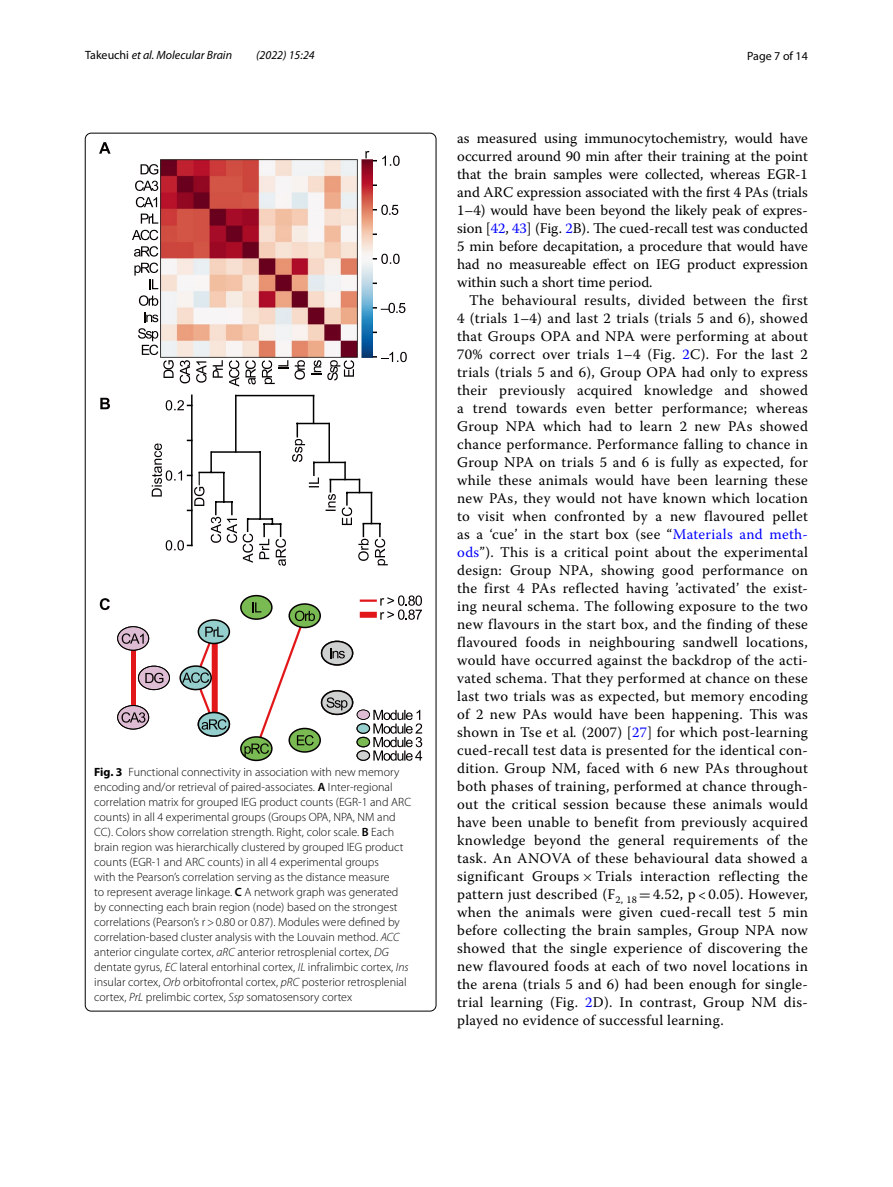
<style>
.page{position:relative;width:893px;height:1187px;background:#fff}
.page>*{position:absolute;margin:0;border:0;box-sizing:border-box;transform-origin:0 0}
.t1{font:14.7px/18px "Warnock Pro";letter-spacing:.01em;color:#000;text-align:justify}
.t2{font:300 12px/15px "Myriad Pro";color:#000}
.t3{font:italic 12px "Myriad Pro";color:#000}
.t4{font:12px "Myriad Pro";color:#000}
.s1{font-style:normal}
.s2{font-weight:700}
.s3{font-weight:600}
.s4{font-style:italic}
.s5{color:#00f}
.s6{font-family:"MTSY"}
</style>
<div class="page">
<img style="left:160px;top:160px;width:213px;height:197px">
<hr style="left:131px;top:650px;width:4px;height:55px;background:#e2171a">
<svg style="left:100px;top:598px;width:10px;height:12px"></svg>
<svg style="left:100px;top:398px;width:10px;height:11px"></svg>
<svg style="left:179px;top:665px;width:33px;height:25px"></svg>
<svg style="left:241px;top:736px;width:31px;height:24px"></svg>
<div style="left:240px;top:736px;width:33px;height:25px;border:2px solid #050200;border-radius:50%"></div>
<svg style="left:288px;top:727px;width:33px;height:25px"></svg>
<svg style="left:321px;top:690px;width:32px;height:25px"></svg>
<svg style="left:321px;top:640px;width:32px;height:25px"></svg>
<svg style="left:288px;top:603px;width:33px;height:25px"></svg>
<svg style="left:240px;top:595px;width:33px;height:25px"></svg>
<svg style="left:326px;top:697px;width:21px;height:13px"></svg>
<svg style="left:330px;top:648px;width:15px;height:10px"></svg>
<svg style="left:182px;top:602px;width:133px;height:154px"></svg>
<hr style="left:191px;top:395px;width:2px;height:150px;background:#000">
<hr style="left:259px;top:452px;width:2px;height:67px;background:#000">
<hr style="left:314px;top:461px;width:31px;height:2px;background:#000">
<hr style="left:236px;top:395px;width:78px;height:1px;background:#000">
<hr style="left:297px;top:423px;width:32px;height:1px;background:#000">
<hr style="left:212px;top:451px;width:48px;height:2px;background:#000">
<hr style="left:199px;top:471px;width:25px;height:2px;background:#000">
<hr style="left:223px;top:473px;width:2px;height:28px;background:#000">
<hr style="left:210px;top:452px;width:2px;height:20px;background:#000">
<hr style="left:235px;top:395px;width:2px;height:57px;background:#000">
<hr style="left:328px;top:423px;width:2px;height:39px;background:#000">
<svg style="left:292px;top:395px;width:27px;height:92px"></svg>
<svg style="left:326px;top:462px;width:62px;height:103px"></svg>
<svg style="left:243px;top:518px;width:43px;height:47px"></svg>
<svg style="left:211px;top:501px;width:26px;height:42px"></svg>
<svg style="left:152px;top:443px;width:30px;height:53px"></svg>
<svg style="left:166px;top:400px;width:26px;height:10px"></svg>
<svg style="left:188px;top:472px;width:16px;height:39px"></svg>
<svg style="left:166px;top:540px;width:26px;height:10px"></svg>
<svg style="left:360px;top:595px;width:62px;height:24px"></svg>
<svg style="left:117px;top:626px;width:32px;height:24px"></svg>
<svg style="left:138px;top:665px;width:32px;height:25px"></svg>
<svg style="left:117px;top:705px;width:32px;height:24px"></svg>
<svg style="left:356px;top:709px;width:66px;height:52px"></svg>
<svg style="left:99px;top:142px;width:12px;height:12px"></svg>
<svg style="left:141px;top:213px;width:17px;height:11px"></svg>
<svg style="left:144px;top:312px;width:14px;height:10px"></svg>
<svg style="left:139px;top:295px;width:19px;height:11px"></svg>
<svg style="left:134px;top:262px;width:24px;height:27px"></svg>
<svg style="left:134px;top:246px;width:24px;height:10px"></svg>
<svg style="left:132px;top:230px;width:26px;height:10px"></svg>
<svg style="left:136px;top:197px;width:21px;height:10px"></svg>
<svg style="left:135px;top:180px;width:23px;height:11px"></svg>
<svg style="left:141px;top:164px;width:17px;height:10px"></svg>
<svg style="left:213px;top:360px;width:10px;height:18px"></svg>
<svg style="left:327px;top:360px;width:27px;height:20px"></svg>
<svg style="left:311px;top:360px;width:10px;height:14px"></svg>
<svg style="left:295px;top:360px;width:10px;height:19px"></svg>
<svg style="left:262px;top:360px;width:26px;height:24px"></svg>
<svg style="left:245px;top:360px;width:11px;height:24px"></svg>
<svg style="left:229px;top:360px;width:10px;height:26px"></svg>
<svg style="left:196px;top:361px;width:11px;height:21px"></svg>
<svg style="left:180px;top:360px;width:10px;height:23px"></svg>
<svg style="left:138px;top:328px;width:36px;height:50px"></svg>
<svg style="left:365px;top:151px;width:35px;height:15px"></svg>
<svg style="left:373px;top:254px;width:27px;height:10px"></svg>
<svg style="left:373px;top:205px;width:25px;height:10px"></svg>
<svg style="left:373px;top:303px;width:32px;height:10px"></svg>
<svg style="left:373px;top:352px;width:34px;height:10px"></svg>
<p class="t3" style="left:85px;top:48px;width:149px"><span class="s1">Takeuchi</span> et al. Molecular Brain</p>
<p class="t3" style="left:256px;top:48px;width:60px">(2022) 15:24</p>
<p class="t4" style="left:747px;top:48px;width:62px">Page 7 of 14</p>
<p class="t2" style="left:94px;top:765px;width:318px"><span class="s2">Fig. 3</span> Functional connectivity in association with new memory encoding and/or retrieval of paired-associates. <span class="s3">A</span> Inter-regional correlation matrix for grouped IEG product counts (EGR-1 and ARC counts) in all 4 experimental groups (Groups OPA, NPA, NM and CC). Colors show correlation strength. Right, color scale. <span class="s3">B</span> Each brain region was hierarchically clustered by grouped IEG product counts (EGR-1 and ARC counts) in all 4 experimental groups<br>with the Pearson’s correlation serving as the distance measure<br>to represent average linkage. <span class="s3">C</span> A network graph was generated by connecting each brain region (node) based on the strongest correlations (Pearson’s r&gt;0.80 or 0.87). Modules were defined by correlation-based cluster analysis with the Louvain method. <span class="s4">ACC </span>anterior cingulate cortex, <span class="s4">aRC</span> anterior retrosplenial cortex, <span class="s4">DG </span>dentate gyrus, <span class="s4">EC</span> lateral entorhinal cortex, <span class="s4">IL</span> infralimbic cortex, <span class="s4">Ins </span>insular cortex, <span class="s4">Orb</span> orbitofrontal cortex, <span class="s4">pRC</span> posterior retrosplenial cortex, <span class="s4">PrL</span> prelimbic cortex, <span class="s4">Ssp</span> somatosensory cortex</p>
<p class="t1" style="left:457px;top:128px;width:352px">as measured using immunocytochemistry, would have occurred around 90 min after their training at the point that the brain samples were collected, whereas EGR-1 and ARC expression associated with the first 4 PAs (trials 1–4) would have been beyond the likely peak of expres&shy;sion [<span class="s5">42</span>, <span class="s5">43</span>] (Fig. <span class="s5">2</span>B). The cued-recall test was conducted 5 min before decapitation, a procedure that would have had no measureable effect on IEG product expression within such a short time period.</p>
<p class="t1" style="left:457px;top:290px;width:352px;text-indent:12px">The behavioural results, divided between the first 4 (trials 1–4) and last 2 trials (trials 5 and 6), showed that Groups OPA and NPA were performing at about 70% correct over trials 1–4 (Fig. <span class="s5">2</span>C). For the last 2 trials (trials 5 and 6), Group OPA had only to express their previously acquired knowledge and showed a trend towards even better performance; whereas Group NPA which had to learn 2 new PAs showed chance performance. Performance falling to chance in Group NPA on trials 5 and 6 is fully as expected, for while these animals would have been learning these new PAs, they would not have known which location to visit when confronted by a new flavoured pellet as a ‘cue’ in the start box (see “<span class="s5">Materials and meth&shy;ods</span>”). This is a critical point about the experimental design: Group NPA, showing good performance on the first 4 PAs reflected having ’activated’ the exist&shy;ing neural schema. The following exposure to the two new flavours in the start box, and the finding of these flavoured foods in neighbouring sandwell locations, would have occurred against the backdrop of the acti&shy;vated schema. That they performed at chance on these last two trials was as expected, but memory encoding of 2 new PAs would have been happening. This was shown in Tse et al<span class="s4">.</span> (2007) [<span class="s5">27</span>] for which post-learning cued-recall test data is presented for the identical con&shy;dition. Group NM, faced with 6 new PAs throughout both phases of training, performed at chance through&shy;out the critical session because these animals would have been unable to benefit from previously acquired knowledge beyond the general requirements of the task. An ANOVA of these behavioural data showed a significant Groups <span class="s6">×</span> Trials interaction reflecting the pattern just described (F<sub>2,</sub> <sub>18</sub> <span class="s6">=</span> 4.52, p &lt; 0.05). However, when the animals were given cued-recall test 5 min before collecting the brain samples, Group NPA now showed that the single experience of discovering the new flavoured foods at each of two novel locations in the arena (trials 5 and 6) had been enough for single&shy;trial learning (Fig. <span class="s5">2</span>D). In contrast, Group NM dis&shy;played no evidence of successful learning.</p>
</div>
